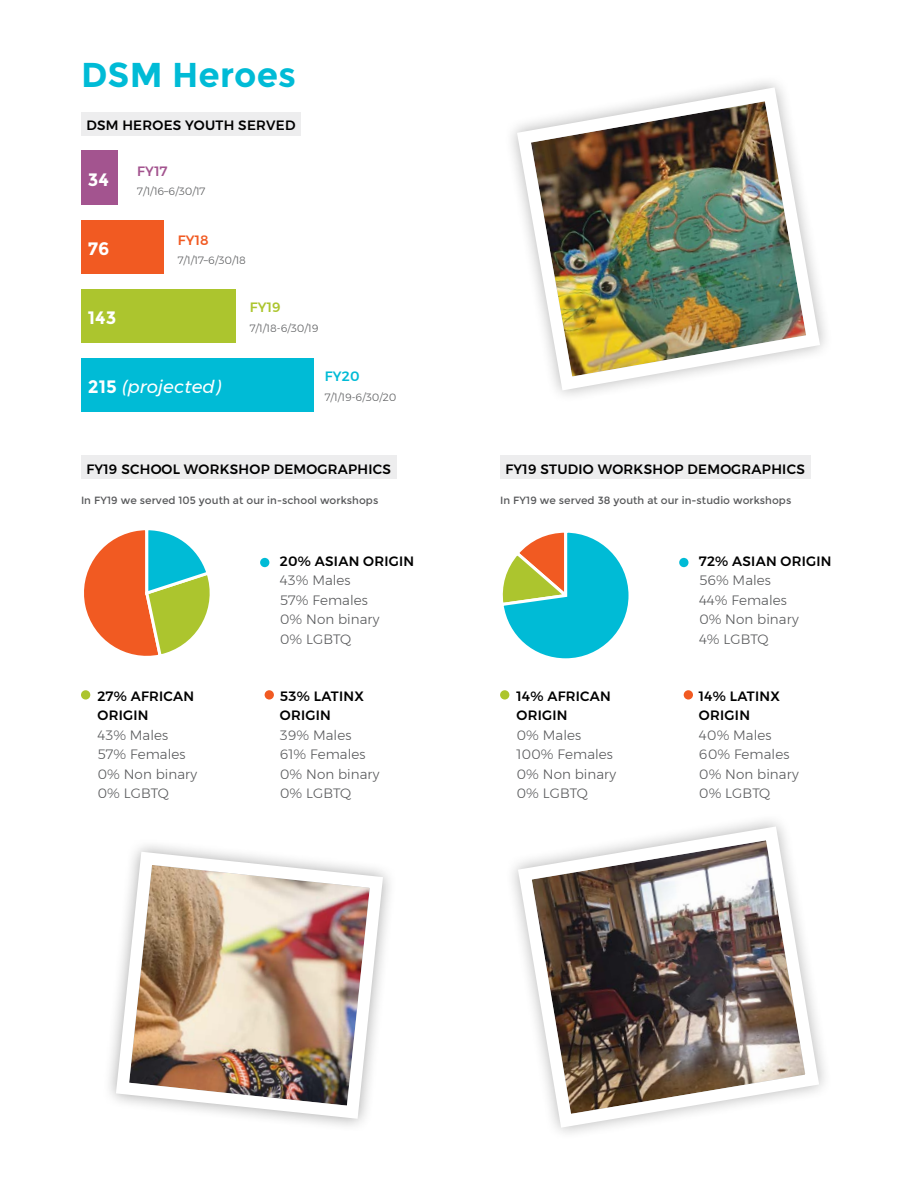
<style>
.page{position:relative;width:918px;height:1188px;background:#fff}
.page>*{position:absolute;margin:0;border:0;box-sizing:border-box;transform-origin:0 0}
.t1{font:700 34.5px "Montserrat";letter-spacing:.005em;color:#00bbd6}
.t2{font:italic 18px "Montserrat";letter-spacing:.005em;color:#fff}
.t3{font:700 18px "Montserrat";letter-spacing:.005em;color:#fff}
.t4{font:300 13.5px/19.5px "Montserrat";letter-spacing:.005em;color:#58595b}
.t5{font:500 13.5px/19.5px "Montserrat";letter-spacing:.02em;color:#000}
.t6{font:500 13.5px "Montserrat";color:#a3548f}
.t7{font:500 13.5px "Montserrat";color:#f15a22}
.t8{font:500 13.5px "Montserrat";color:#acc52e}
.t9{font:500 13.5px "Montserrat";color:#00bbd6}
.t10{font:10.5px "Montserrat";letter-spacing:.005em;color:#58595b}
.t11{font:300 10.5px "Montserrat";letter-spacing:.005em;color:#58595b}
.s1{font-weight:700;font-style:normal}
</style>
<div class="page">
<div style="left:81px;top:151px;width:37px;height:54px;background:#a3548f"></div>
<div style="left:81px;top:220px;width:82px;height:54px;background:#f15a22"></div>
<div style="left:81px;top:289px;width:154px;height:54px;background:#acc52e"></div>
<div style="left:81px;top:112px;width:220px;height:24px;background:#ededee"></div>
<div style="left:81px;top:358px;width:232px;height:54px;background:#00bbd6"></div>
<div style="left:81px;top:455px;width:315px;height:24px;background:#ededee"></div>
<div style="left:81px;top:690px;width:9px;height:10px;background:#acc52e;border-radius:50%"></div>
<div style="left:265px;top:690px;width:9px;height:10px;background:#f15a22;border-radius:50%"></div>
<div style="left:260px;top:558px;width:9px;height:9px;background:#00bbd6;border-radius:50%"></div>
<svg style="left:84px;top:530px;width:126px;height:126px"></svg>
<svg style="left:502px;top:532px;width:127px;height:127px"></svg>
<div style="left:500px;top:455px;width:310px;height:24px;background:#ededee"></div>
<div style="left:500px;top:690px;width:9px;height:10px;background:#acc52e;border-radius:50%"></div>
<div style="left:684px;top:690px;width:9px;height:10px;background:#f15a22;border-radius:50%"></div>
<div style="left:679px;top:558px;width:10px;height:9px;background:#00bbd6;border-radius:50%"></div>
<img style="left:511px;top:81px;width:315px;height:315px">
<img style="left:512px;top:820px;width:313px;height:313px">
<img style="left:109px;top:845px;width:281px;height:280px">
<h1 class="t1" style="left:81px;top:55px;width:217px">DSM Heroes</h1>
<p class="t5" style="left:86px;top:116px;width:211px">DSM HEROES YOUTH SERVED</p>
<p class="t6" style="left:137px;top:160px;width:32px">FY17</p>
<p class="t11" style="left:137px;top:184px;width:70px">7/1/16–6/30/17</p>
<p class="t7" style="left:178px;top:229px;width:33px">FY18</p>
<p class="t11" style="left:178px;top:253px;width:70px">7/1/17–6/30/18</p>
<p class="t8" style="left:250px;top:297px;width:33px">FY19</p>
<p class="t11" style="left:250px;top:320px;width:70px">7/1/18-6/30/19</p>
<h2 class="t3" style="left:88px;top:169px;width:23px">34</h2>
<h2 class="t3" style="left:88px;top:238px;width:23px">76</h2>
<h2 class="t3" style="left:88px;top:307px;width:30px">143</h2>
<h2 class="t2" style="left:88px;top:373px;width:135px"><span class="s1">215</span> (projected)</h2>
<p class="t9" style="left:325px;top:366px;width:36px">FY20</p>
<p class="t11" style="left:325px;top:389px;width:73px">7/1/19-6/30/20</p>
<p class="t5" style="left:86px;top:459px;width:306px">FY19 SCHOOL WORKSHOP DEMOGRAPHICS</p>
<p class="t10" style="left:81px;top:495px;width:299px">In FY19 we served 105 youth at our in-school workshops</p>
<p class="t5" style="left:97px;top:686px;width:98px">27% AFRICAN<br>ORIGIN</p>
<p class="t4" style="left:97px;top:725px;width:101px">43% Males<br>57% Females<br>0% Non binary<br>0% LGBTQ</p>
<p class="t5" style="left:280px;top:551px;width:136px">20% ASIAN ORIGIN</p>
<p class="t4" style="left:280px;top:571px;width:101px">43% Males<br>57% Females<br>0% Non binary<br>0% LGBTQ</p>
<p class="t5" style="left:280px;top:686px;width:85px">53% LATINX<br>ORIGIN</p>
<p class="t4" style="left:280px;top:725px;width:101px">39% Males<br>61% Females<br>0% Non binary<br>0% LGBTQ</p>
<p class="t5" style="left:505px;top:459px;width:301px">FY19 STUDIO WORKSHOP DEMOGRAPHICS</p>
<p class="t10" style="left:500px;top:495px;width:293px">In FY19 we served 38 youth at our in-studio workshops</p>
<p class="t5" style="left:517px;top:686px;width:96px">14% AFRICAN<br>ORIGIN</p>
<p class="t4" style="left:517px;top:725px;width:101px">0% Males<br>100% Females<br>0% Non binary<br>0% LGBTQ</p>
<p class="t5" style="left:699px;top:551px;width:134px">72% ASIAN ORIGIN</p>
<p class="t4" style="left:699px;top:571px;width:101px">56% Males<br>44% Females<br>0% Non binary<br>4% LGBTQ</p>
<p class="t5" style="left:699px;top:686px;width:82px">14% LATINX<br>ORIGIN</p>
<p class="t4" style="left:699px;top:725px;width:101px">40% Males<br>60% Females<br>0% Non binary<br>0% LGBTQ</p>
</div>
